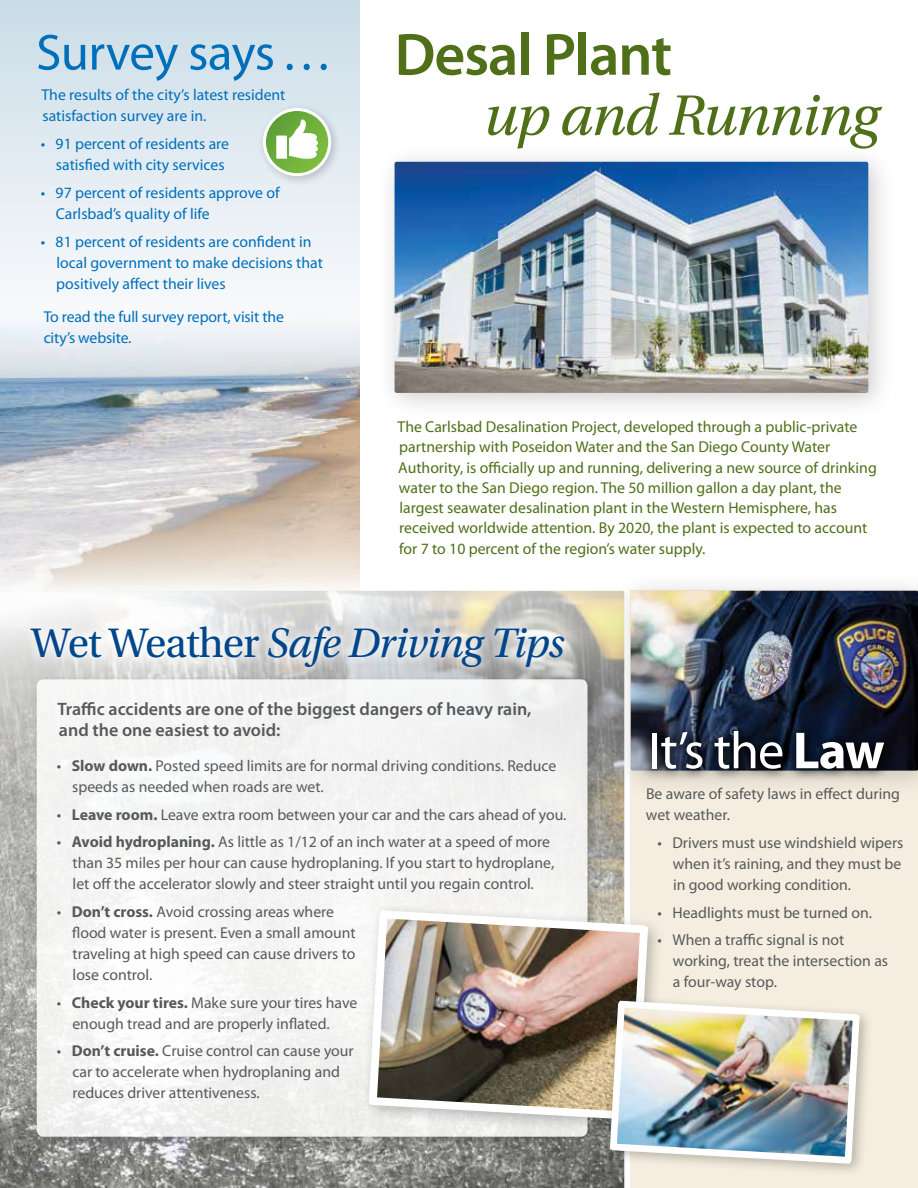
<style>
.page{position:relative;width:918px;height:1188px;background:#fff}
.page>*{position:absolute;margin:0;border:0;box-sizing:border-box;transform-origin:0 0}
.t1{font:italic 60px "Utopia Std";letter-spacing:-.02em;color:#4f6f19}
.t2{font:600 60px "Myriad Pro";letter-spacing:-.02em;color:#4f6f19}
.t3{font:52.5px "Myriad Pro";color:#fff}
.t4{font:51px "Myriad Pro";letter-spacing:-.01em;color:#006fba}
.t5{font:italic 43.5px "Utopia Std";letter-spacing:-.02em;color:#00468b}
.t6{font:600 18px/21px "Myriad Pro";color:#58595b}
.t7{font:15.75px/21px "Myriad Pro";color:#58595b}
.t8{font:15.75px/20.2px "Myriad Pro";color:#4f6f19}
.t9{font:15.75px/21px "Myriad Pro";color:#006fba}
.s1{font-style:normal}
.s2{font-weight:700}
</style>
<div class="page">
<div style="left:631px;top:591px;width:287px;height:597px;background:#f5eee0"></div>
<img style="left:0;top:591px;width:610px;height:597px">
<svg style="left:20px;top:615px;width:556px;height:64px"></svg>
<img style="left:0;top:377px;width:360px;height:216px">
<svg style="left:0;top:0;width:360px;height:377px"></svg>
<div style="left:610px;top:570px;width:308px;height:229px;background:#000;opacity:.2"></div>
<img style="left:631px;top:591px;width:287px;height:180px">
<svg style="left:639px;top:718px;width:257px;height:63px"></svg>
<div style="left:376px;top:143px;width:520px;height:278px;background:#000;opacity:.2"></div>
<img style="left:395px;top:162px;width:473px;height:231px">
<div style="left:258px;top:103px;width:84px;height:84px;background:#000;opacity:.2"></div>
<svg style="left:264px;top:110px;width:66px;height:65px"></svg>
<div style="left:263px;top:108px;width:68px;height:68px;border:3px solid #fff;border-radius:50%"></div>
<svg style="left:276px;top:120px;width:42px;height:39px"></svg>
<div style="left:31px;top:674px;width:568px;height:474px;background:#000;opacity:.25"></div>
<div style="left:37px;top:679px;width:551px;height:458px;background:#f4f4f4;border-radius:7px"></div>
<div style="left:361px;top:903px;width:304px;height:234px;background:#f5f4f3"></div>
<img style="left:365px;top:906px;width:242px;height:282px">
<div style="left:604px;top:994px;width:270px;height:184px;background:#000;opacity:.25"></div>
<img style="left:607px;top:766px;width:256px;height:422px">
<h3 class="t4" style="left:36px;top:21px;width:297px">Survey says …</h3>
<p class="t9" style="left:42px;top:84px;width:245px">The results of the city’s latest resident satisfaction survey are in.</p>
<p class="t9" style="left:41px;top:133px;width:190px;text-align:right">• 91 percent of residents are satisfied with city services</p>
<p class="t9" style="left:56px;top:182px;width:225px;text-indent:-15px">• 97 percent of residents approve of<br>Carlsbad’s quality of life</p>
<p class="t9" style="left:56px;top:231px;width:268px;text-indent:-16px">• 81 percent of residents are confident in local government to make decisions that positively affect their lives</p>
<p class="t9" style="left:44px;top:306px;width:242px">To read the full survey report, visit the city’s website.</p>
<h1 class="t2" style="left:395px;top:16px;width:279px">Desal Plant</h1>
<h1 class="t1" style="left:484px;top:83px;width:397px">up and Running</h1>
<p class="t8" style="left:398px;top:417px;width:481px">The Carlsbad Desalination Project, developed through a public-private partnership with Poseidon Water and the San Diego County Water Authority, is officially up and running, delivering a new source of drinking water to the San Diego region. The 50 million gallon a day plant, the largest seawater desalination plant in the Western Hemisphere, has received worldwide attention. By 2020, the plant is expected to account for 7 to 10 percent of the region’s water supply.</p>
<h3 class="t5" style="left:31px;top:619px;width:535px"><span class="s1">Wet Weather</span> Safe Driving Tips</h3>
<p class="t6" style="left:57px;top:698px;width:476px">Traffic accidents are one of the biggest dangers of heavy rain, and the one easiest to avoid:</p>
<p class="t7" style="left:72px;top:755px;width:486px;text-indent:-15px">• <span class="s2">Slow down.</span> Posted speed limits are for normal driving conditions. Reduce speeds as needed when roads are wet.</p>
<p class="t7" style="left:57px;top:803px;width:511px">• <span class="s2">Leave room.</span> Leave extra room between your car and the cars ahead of you.</p>
<p class="t7" style="left:73px;top:831px;width:483px;text-indent:-16px">• <span class="s2">Avoid hydroplaning.</span> As little as 1/12 of an inch water at a speed of more than 35 miles per hour can cause hydroplaning. If you start to hydroplane, let off the accelerator slowly and steer straight until you regain control.</p>
<p class="t7" style="left:72px;top:901px;width:285px;text-indent:-15px">• <span class="s2">Don’t cross.</span> Avoid crossing areas where flood water is present. Even a small amount traveling at high speed can cause drivers to lose control.</p>
<p class="t7" style="left:72px;top:992px;width:286px;text-indent:-15px">• <span class="s2">Check your tires.</span> Make sure your tires have enough tread and are properly inflated.</p>
<p class="t7" style="left:72px;top:1040px;width:283px;text-indent:-15px">• <span class="s2">Don’t cruise.</span> Cruise control can cause your car to accelerate when hydroplaning and reduces driver attentiveness.</p>
<h2 class="t3" style="left:648px;top:718px;width:238px">It’s the <span class="s2">Law</span></h2>
<p class="t7" style="left:646px;top:783px;width:256px">Be aware of safety laws in effect during wet weather.</p>
<p class="t7" style="left:673px;top:832px;width:232px;text-indent:-15px">• Drivers must use windshield wipers when it’s raining, and they must be in good working condition.</p>
<p class="t7" style="left:658px;top:902px;width:216px">• Headlights must be turned on.</p>
<p class="t7" style="left:673px;top:929px;width:217px;text-indent:-15px">• When a traffic signal is not working, treat the intersection as a four-way stop.</p>
</div>
